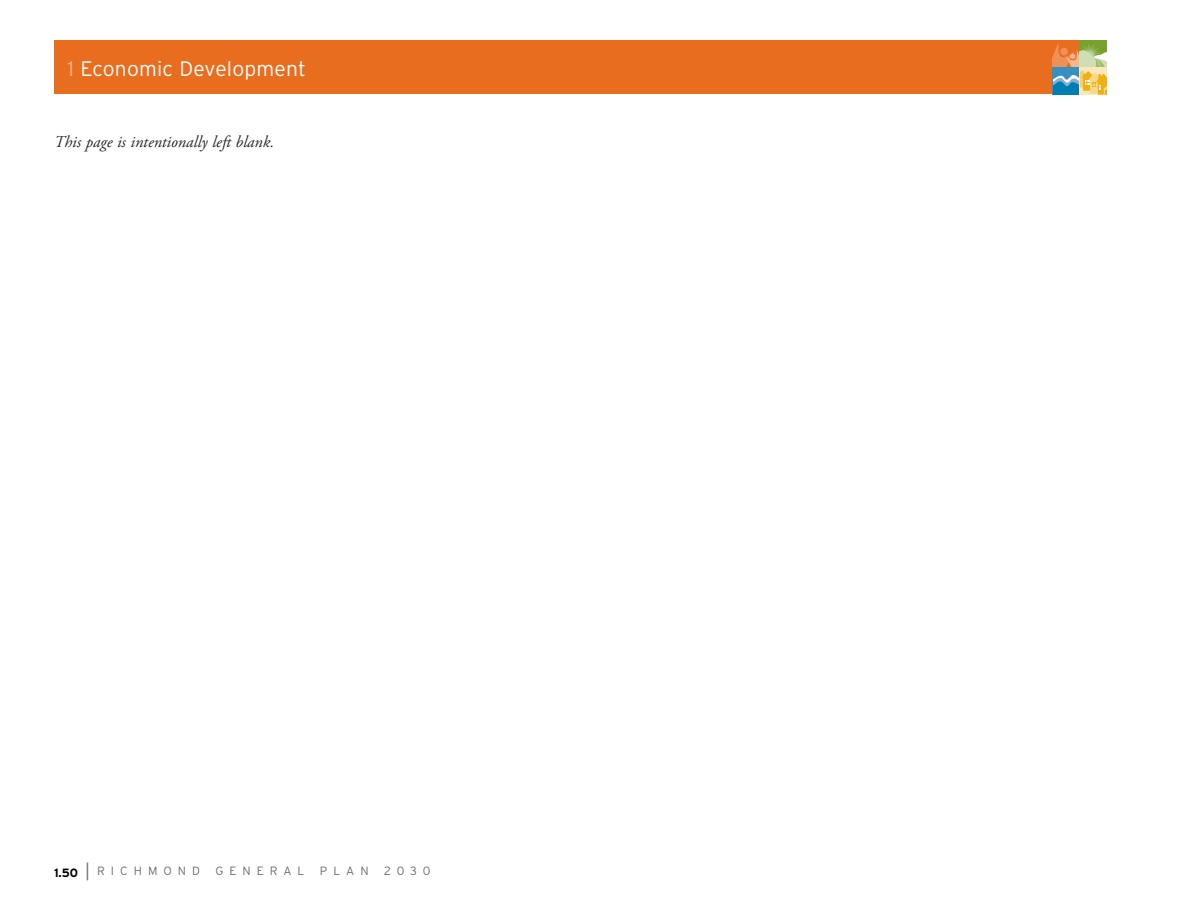
<style>
.page{position:relative;width:1188px;height:918px;background:#fff}
.page>*{position:absolute;margin:0;border:0;box-sizing:border-box;transform-origin:0 0}
.t1{font:300 21px "Interstate";letter-spacing:.01em;color:#fff}
.t2{font:italic 16.5px "Adobe Garamond Pro";color:#292829}
.t3{font:300 12px "Interstate";letter-spacing:.5em;color:#6d6e71}
.s1{color:#f4b68f}
.s2{font-weight:700;color:#000}
.s3{font-size:18px}
</style>
<div class="page">
<div style="left:54px;top:40px;width:1053px;height:54px;background:#e86d1f"></div>
<div style="left:1080px;top:41px;width:27px;height:27px;background:#78a22f"></div>
<svg style="left:1053px;top:42px;width:54px;height:53px"></svg>
<p class="t1" style="left:68px;top:56px;width:240px"><span class="s1">1</span> Economic Development</p>
<p class="t2" style="left:54px;top:132px;width:222px">This page is intentionally left blank.</p>
<p class="t3" style="left:54px;top:864px;width:80px"><span class="s2">1.50</span><span class="s3">|</span>r ichm</p>
<p class="t3" style="left:164px;top:864px;width:38px">ond</p>
<p class="t3" style="left:216px;top:864px;width:66px">genera</p>
<p class="t3" style="left:298px;top:864px;width:8px">l</p>
<p class="t3" style="left:320px;top:864px;width:50px">plan</p>
<p class="t3" style="left:384px;top:864px;width:48px">2030</p>
</div>
